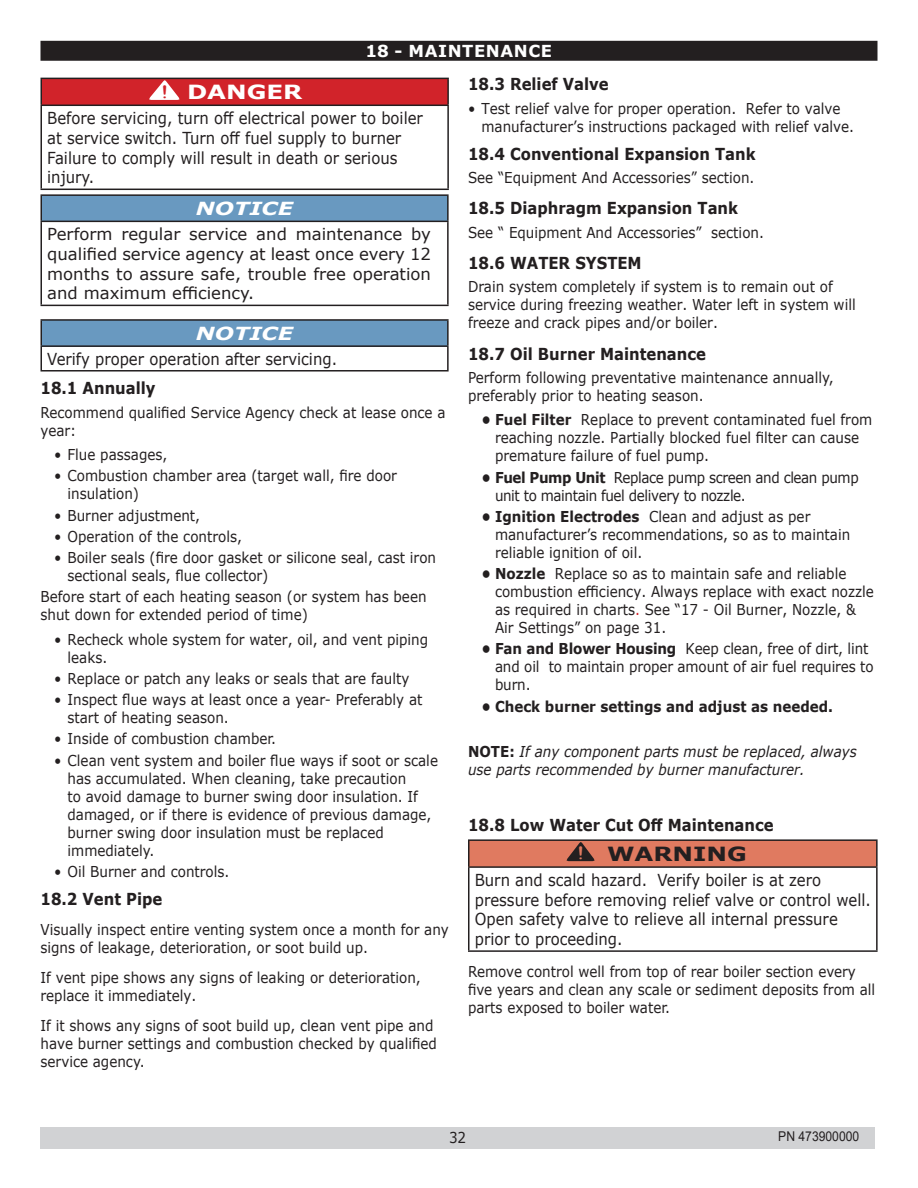
<style>
.page{position:relative;width:918px;height:1188px;background:#fff}
.page>*{position:absolute;margin:0;border:0;box-sizing:border-box;transform-origin:0 0}
.Body_text{font:700 21px "Courier New";color:#e07a60;scale:.9 1}
.Body_text-2{font:700 21px "Courier New";color:#d1232a;scale:.9 1}
.t1{font:700 19.5px "Verdana";color:#231f20;scale:1.25 1}
.t2{font:700 19.5px "Verdana";color:#fff;scale:1.25 1}
.t3{font:italic 700 18px "Verdana";color:#fff;scale:1.25 1}
.Important{font:16.5px/19.8px "Verdana";color:#231f20;scale:.9 1}
.Sub_Section{font:700 16.5px "Verdana";color:#231f20;scale:.9 1}
.Important-2{font:16.5px/19.8px "Verdana";color:#231f20;text-align:justify}
.New_Section_for_TOC{font:700 16.5px "Verdana";letter-spacing:.035em;color:#fff}
.Sub_Section-2{font:15px/18px "Verdana";color:#231f20;scale:.9 1}
.t4{font:italic 15px/18px "Verdana";color:#231f20;scale:.9 1}
.Sub_Section-3{font:15px/18px "Verdana";letter-spacing:-.03em;color:#231f20;scale:.9 1}
.t5{font:700 15px "Verdana";color:#231f20;scale:.9 1}
.t6{font:13.5px "Arial";color:#231f20;scale:.9 1}
.s1{font-weight:700}
.s2{color:#d1232a}
.s3{font-weight:700;font-style:normal}
</style>
<div class="page">
<div style="left:40px;top:1127px;width:835px;height:22px;background:#d1d2d4"></div>
<div style="left:469px;top:840px;width:408px;height:27px;background:#e07a60"></div>
<hr style="left:468px;top:839px;width:410px;height:2px;background:#231f20">
<hr style="left:468px;top:841px;width:2px;height:25px;background:#231f20">
<hr style="left:876px;top:841px;width:2px;height:25px;background:#231f20">
<hr style="left:468px;top:866px;width:410px;height:2px;background:#231f20">
<hr style="left:468px;top:868px;width:2px;height:82px;background:#231f20">
<hr style="left:876px;top:868px;width:2px;height:82px;background:#231f20">
<hr style="left:468px;top:950px;width:410px;height:2px;background:#231f20">
<svg style="left:566px;top:840px;width:30px;height:28px"></svg>
<div style="left:41px;top:42px;width:836px;height:18px;background:#231f20"></div>
<div style="left:40px;top:41px;width:838px;height:20px;border:2px solid #231f20"></div>
<div style="left:41px;top:78px;width:407px;height:27px;background:#d1232a"></div>
<hr style="left:40px;top:78px;width:409px;height:1px;background:#231f20">
<hr style="left:40px;top:79px;width:2px;height:26px;background:#231f20">
<hr style="left:447px;top:79px;width:2px;height:26px;background:#231f20">
<hr style="left:40px;top:105px;width:409px;height:1px;background:#231f20">
<hr style="left:40px;top:106px;width:2px;height:83px;background:#231f20">
<hr style="left:447px;top:106px;width:2px;height:83px;background:#231f20">
<hr style="left:40px;top:189px;width:409px;height:1px;background:#231f20">
<svg style="left:147px;top:79px;width:34px;height:21px"></svg>
<div style="left:41px;top:195px;width:407px;height:26px;background:#6999c0"></div>
<hr style="left:40px;top:194px;width:409px;height:2px;background:#231f20">
<hr style="left:40px;top:196px;width:2px;height:25px;background:#231f20">
<hr style="left:447px;top:196px;width:2px;height:25px;background:#231f20">
<hr style="left:40px;top:221px;width:409px;height:1px;background:#231f20">
<hr style="left:40px;top:222px;width:2px;height:83px;background:#231f20">
<hr style="left:447px;top:222px;width:2px;height:83px;background:#231f20">
<hr style="left:40px;top:305px;width:409px;height:1px;background:#231f20">
<div style="left:41px;top:320px;width:407px;height:26px;background:#6999c0"></div>
<hr style="left:40px;top:319px;width:409px;height:2px;background:#231f20">
<hr style="left:40px;top:321px;width:2px;height:24px;background:#231f20">
<hr style="left:447px;top:321px;width:2px;height:24px;background:#231f20">
<hr style="left:40px;top:345px;width:409px;height:2px;background:#231f20">
<hr style="left:40px;top:347px;width:2px;height:23px;background:#231f20">
<hr style="left:447px;top:347px;width:2px;height:23px;background:#231f20">
<hr style="left:40px;top:370px;width:409px;height:2px;background:#231f20">
<p class="New_Section_for_TOC" style="left:366px;top:39px;width:188px">18 - MAINTENANCE</p>
<p class="Body_text-2" style="left:159px;top:78px;width:14px">!</p>
<p class="t2" style="left:187px;top:78px;width:94px">DANGER</p>
<p class="Important" style="left:47px;top:108px;width:419px">Before servicing, turn off electrical power to boiler at service switch. Turn off fuel supply to burner Failure to comply will result in death or serious injury.</p>
<p class="t3" style="left:196px;top:196px;width:79px">NOTICE</p>
<p class="Important-2" style="left:47px;top:224px;width:385px">Perform regular service and maintenance by qualified service agency at least once every 12 months to assure safe, trouble free operation and maximum efficiency.</p>
<p class="t3" style="left:196px;top:320px;width:79px">NOTICE</p>
<p class="Important" style="left:47px;top:349px;width:324px">Verify proper operation after servicing.</p>
<p class="Sub_Section" style="left:40px;top:377px;width:129px">18.1 Annually</p>
<p class="Sub_Section-2" style="left:40px;top:403px;width:452px">Recommend qualified Service Agency check at lease once a year:</p>
<p class="Sub_Section-2" style="left:54px;top:445px;width:128px">• Flue passages,</p>
<p class="Sub_Section-2" style="left:68px;top:467px;width:368px;text-indent:-14px">• Combustion chamber area (target wall, fire door insulation)</p>
<p class="Sub_Section-2" style="left:54px;top:506px;width:164px">• Burner adjustment,</p>
<p class="Sub_Section-2" style="left:54px;top:527px;width:210px">• Operation of the controls,</p>
<p class="Sub_Section-2" style="left:68px;top:548px;width:411px;text-indent:-14px">• Boiler seals (fire door gasket or silicone seal, cast iron sectional seals, flue collector)</p>
<p class="Sub_Section-2" style="left:40px;top:588px;width:430px">Before start of each heating season (or system has been shut down for extended period of time)</p>
<p class="Sub_Section-2" style="left:68px;top:630px;width:402px;text-indent:-14px">• Recheck whole system for water, oil, and vent piping leaks.</p>
<p class="Sub_Section-2" style="left:54px;top:669px;width:396px">• Replace or patch any leaks or seals that are faulty</p>
<p class="Sub_Section-2" style="left:68px;top:691px;width:396px;text-indent:-14px">• Inspect flue ways at least once a year- Preferably at start of heating season.</p>
<p class="Sub_Section-2" style="left:54px;top:730px;width:248px">• Inside of combustion chamber.</p>
<p class="Sub_Section-2" style="left:68px;top:751px;width:413px;text-indent:-14px">• Clean vent system and boiler flue ways if soot or scale has accumulated. When cleaning, take precaution<br>to avoid damage to burner swing door insulation. If damaged, or if there is evidence of previous damage, burner swing door insulation must be replaced immediately.</p>
<p class="Sub_Section-2" style="left:54px;top:862px;width:196px">• Oil Burner and controls.</p>
<p class="Sub_Section" style="left:40px;top:887px;width:137px">18.2 Vent Pipe</p>
<p class="Sub_Section-2" style="left:40px;top:921px;width:455px">Visually inspect entire venting system once a month for any signs of leakage, deterioration, or soot build up.</p>
<p class="Sub_Section-2" style="left:40px;top:969px;width:424px">If vent pipe shows any signs of leaking or deterioration, replace it immediately.</p>
<p class="Sub_Section-2" style="left:40px;top:1017px;width:442px">If it shows any signs of soot build up, clean vent pipe and have burner settings and combustion checked by qualified service agency.</p>
<p class="Sub_Section" style="left:468px;top:73px;width:158px">18.3 Relief Valve</p>
<p class="Sub_Section-2" style="left:482px;top:99px;width:416px;text-indent:-14px">• Test relief valve for proper operation. Refer to valve manufacturer’s instructions packaged with relief valve.</p>
<p class="Sub_Section" style="left:468px;top:142px;width:321px">18.4 Conventional Expansion Tank</p>
<p class="Sub_Section-2" style="left:468px;top:168px;width:320px">See “Equipment And Accessories” section.</p>
<p class="Sub_Section" style="left:468px;top:197px;width:302px">18.5 Diaphragm Expansion Tank</p>
<p class="Sub_Section-2" style="left:468px;top:223px;width:330px">See “ Equipment And Accessories” section.</p>
<p class="Sub_Section" style="left:468px;top:251px;width:195px">18.6 WATER SYSTEM</p>
<p class="Sub_Section-2" style="left:468px;top:278px;width:432px">Drain system completely if system is to remain out of service during freezing weather. Water left in system will freeze and crack pipes and/or boiler.</p>
<p class="Sub_Section" style="left:468px;top:342px;width:266px">18.7 Oil Burner Maintenance</p>
<p class="Sub_Section-2" style="left:468px;top:368px;width:408px">Perform following preventative maintenance annually, preferably prior to heating season.</p>
<p class="Sub_Section-2" style="left:495px;top:411px;width:421px;text-indent:-14px"><span class="s1">• Fuel Filter</span> Replace to prevent contaminated fuel from reaching nozzle. Partially blocked fuel filter can cause premature failure of fuel pump.</p>
<p class="Sub_Section-3" style="left:495px;top:468px;width:406px;text-indent:-14px"><span class="s1">• Fuel Pump Unit</span> Replace pump screen and clean pump unit to maintain fuel delivery to nozzle.</p>
<p class="Sub_Section-2" style="left:495px;top:507px;width:396px;text-indent:-14px"><span class="s1">• Ignition Electrodes</span> Clean and adjust as per manufacturer’s recommendations, so as to maintain reliable ignition of oil.</p>
<p class="Sub_Section-2" style="left:495px;top:565px;width:423px;text-indent:-14px"><span class="s1">• Nozzle</span> Replace so as to maintain safe and reliable combustion efficiency. Always replace with exact nozzle as required in charts<span class="s2">.</span> See “17 - Oil Burner, Nozzle, &amp; Air Settings” on page 31.</p>
<p class="Sub_Section-2" style="left:495px;top:640px;width:422px;text-indent:-14px"><span class="s1">• Fan and Blower Housing</span> Keep clean, free of dirt, lint and oil to maintain proper amount of air fuel requires to burn.</p>
<p class="t5" style="left:482px;top:696px;width:392px">• Check burner settings and adjust as needed.</p>
<p class="t4" style="left:468px;top:743px;width:434px"><span class="s3">NOTE:</span> If any component parts must be replaced, always use parts recommended by burner manufacturer.</p>
<p class="Sub_Section" style="left:468px;top:813px;width:341px">18.8 Low Water Cut Off Maintenance</p>
<p class="t1" style="left:607px;top:840px;width:113px">WARNING</p>
<p class="Important" style="left:475px;top:870px;width:442px">Burn and scald hazard. Verify boiler is at zero pressure before removing relief valve or control well.<br>Open safety valve to relieve all internal pressure prior to proceeding.</p>
<p class="Body_text" style="left:575px;top:839px;width:14px">!</p>
<p class="Sub_Section-2" style="left:468px;top:963px;width:454px">Remove control well from top of rear boiler section every five years and clean any scale or sediment deposits from all parts exposed to boiler water.</p>
<p class="Sub_Section-2" style="left:449px;top:1129px;width:21px">32</p>
<p class="t6" style="left:778px;top:1127px;width:92px">PN 473900000</p>
</div>
